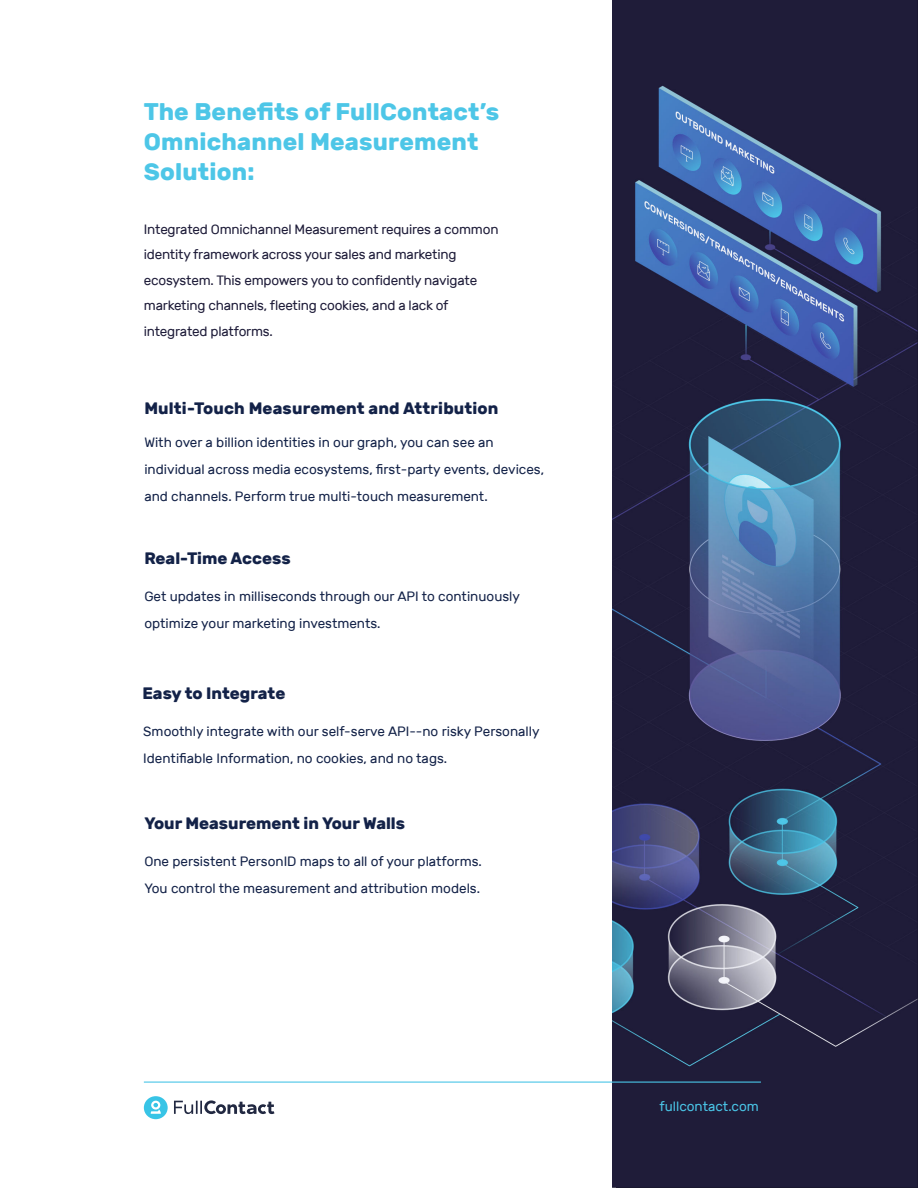
<style>
.page{position:relative;width:918px;height:1188px;background:#fff}
.page>*{position:absolute;margin:0;border:0;box-sizing:border-box;transform-origin:0 0}
.t1{font:700 24px/30px "Rubik";letter-spacing:.01em;color:#4dc6e7}
.t2{font:700 16.5px "Rubik";color:#132248}
.t3{font:13.5px/27px "Rubik";color:#132248}
.t4{font:13.5px/25.5px "Rubik";letter-spacing:-.015em;color:#1e1c39}
.t5{font:13.5px "Rubik";color:#4ac5e7}
</style>
<div class="page">
<img style="left:613px;top:1px;width:305px;height:1186px">
<hr style="left:144px;top:1082px;width:617px;height:1px;background:#4ac5e7">
<svg style="left:144px;top:1096px;width:24px;height:23px"></svg>
<svg style="left:174px;top:1100px;width:100px;height:14px"></svg>
<h1 class="t1" style="left:144px;top:97px;width:357px">The Benefits of FullContact’s<br>Omnichannel Measurement<br>Solution:</h1>
<p class="t4" style="left:144px;top:217px;width:356px">Integrated Omnichannel Measurement requires a common identity framework across your sales and marketing ecosystem. This empowers you to confidently navigate marketing channels, fleeting cookies, and a lack of integrated platforms.</p>
<p class="t2" style="left:144px;top:398px;width:356px">Multi-Touch Measurement and Attribution</p>
<p class="t3" style="left:144px;top:429px;width:401px">With over a billion identities in our graph, you can see an individual across media ecosystems, first-party events, devices, and channels. Perform true multi-touch measurement.</p>
<p class="t2" style="left:144px;top:548px;width:148px">Real-Time Access</p>
<p class="t3" style="left:144px;top:583px;width:377px">Get updates in milliseconds through our API to continuously optimize your marketing investments.</p>
<p class="t2" style="left:142px;top:683px;width:145px">Easy to Integrate</p>
<p class="t3" style="left:143px;top:718px;width:398px">Smoothly integrate with our self-serve API--no risky Personally<br>Identifiable Information, no cookies, and no tags.</p>
<p class="t2" style="left:144px;top:813px;width:262px">Your Measurement in Your Walls</p>
<p class="t3" style="left:144px;top:848px;width:339px">One persistent PersonID maps to all of your platforms.<br>You control the measurement and attribution models.</p>
<p class="t5" style="left:660px;top:1099px;width:101px">fullcontact.com</p>
</div>
